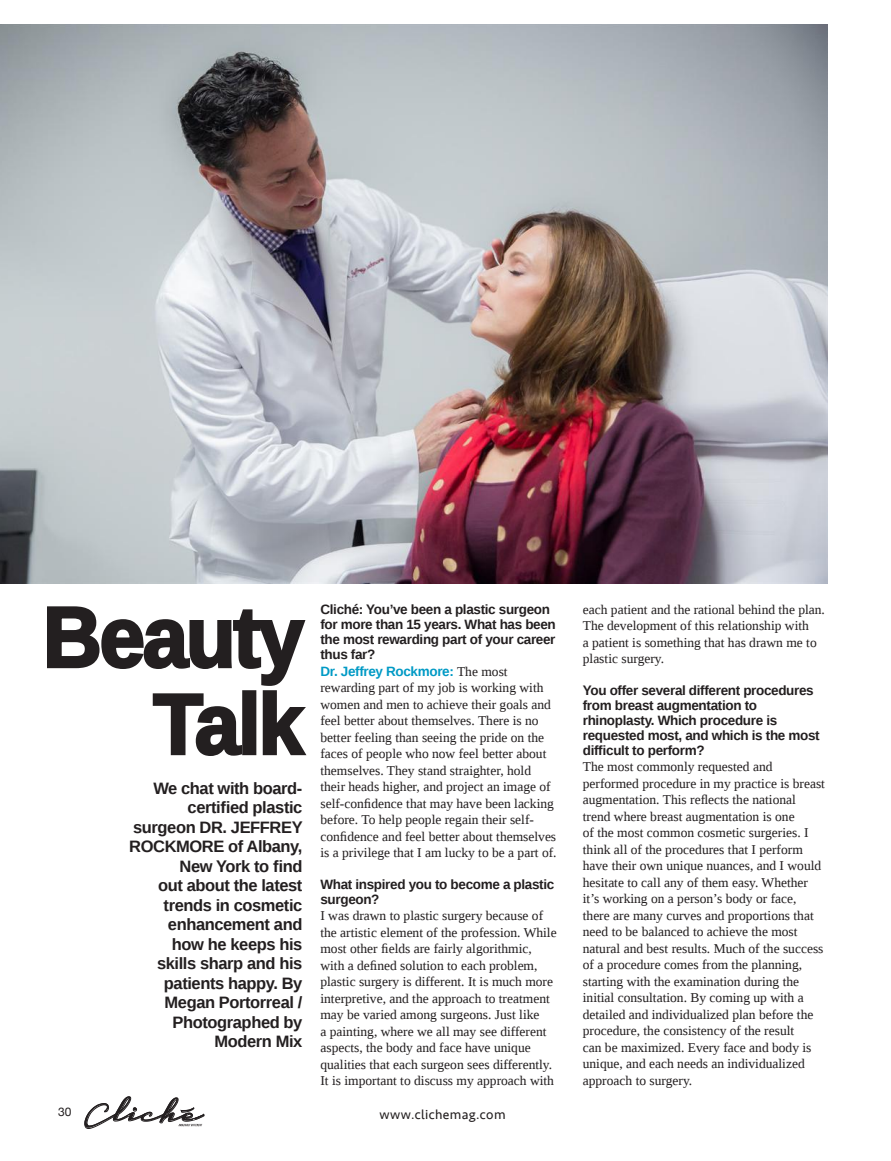
<style>
.page{position:relative;width:891px;height:1161px;background:#fff}
.page>*{position:absolute;margin:0;border:0;box-sizing:border-box;transform-origin:0 0}
.t1{font:700 85.5px "Liberation Sans";letter-spacing:-.025em;color:#231f20;scale:.95 1}
.t2{font:700 16.5px/19.5px "Liberation Sans";letter-spacing:-.025em;color:#231f20;text-align:justify}
.t3{font:13.5px/16.5px "Liberation Serif";color:#231f20}
.t4{font:700 13.5px/15px "Liberation Sans";letter-spacing:-.025em;color:#231f20}
.t5{font:13.5px "Seravek";letter-spacing:.025em;color:#231f20}
.t6{font:12px "Helvetica Neue";color:#231f20}
.s1{font-family:"Liberation Sans";font-weight:700;color:#009ac5}
</style>
<div class="page">
<img style="left:0;top:24px;width:827px;height:560px">
<svg style="left:45px;top:456px;width:264px;height:300px"></svg>
<svg style="left:84px;top:1096px;width:120px;height:33px"></svg>
<p class="t1" style="left:43px;top:589px;width:276px">Beauty</p>
<p class="t1" style="left:153px;top:676px;width:160px">Talk</p>
<p class="t2" style="left:153px;top:778px;width:150px">We chat with board-</p>
<p class="t2" style="left:129px;top:798px;width:175px;text-indent:58px">certified plastic surgeon DR. JEFFREY ROCKMORE of Albany,</p>
<p class="t2" style="left:158px;top:856px;width:146px;text-align:right">New York to find out about the latest</p>
<p class="t2" style="left:164px;top:895px;width:140px">trends in cosmetic enhancement and</p>
<p class="t2" style="left:172px;top:934px;width:132px">how he keeps his</p>
<p class="t2" style="left:157px;top:954px;width:147px;text-align:center">skills sharp and his patients happy. By<br>Megan Portorreal /</p>
<p class="t2" style="left:173px;top:1012px;width:131px">Photographed by</p>
<h4 class="t2" style="left:214px;top:1032px;width:89px">Modern Mix</h4>
<p class="t4" style="left:320px;top:602px;width:231px">Cliché: You’ve been a plastic surgeon</p>
<p class="t4" style="left:320px;top:617px;width:237px">for more than 15 years. What has been</p>
<p class="t4" style="left:320px;top:632px;width:237px">the most rewarding part of your career thus far?</p>
<p class="t3" style="left:320px;top:663px;width:225px"><span class="s1">Dr. Jeffrey Rockmore:</span> The most rewarding part of my job is working with</p>
<p class="t3" style="left:320px;top:696px;width:232px">women and men to achieve their goals and</p>
<p class="t3" style="left:320px;top:712px;width:220px">feel better about themselves. There is no</p>
<p class="t3" style="left:320px;top:729px;width:228px">better feeling than seeing the pride on the faces of people who now feel better about</p>
<p class="t3" style="left:320px;top:762px;width:212px">themselves. They stand straighter, hold</p>
<p class="t3" style="left:320px;top:778px;width:232px">their heads higher, and project an image of</p>
<p class="t3" style="left:320px;top:795px;width:238px">self-confidence that may have been lacking before. To help people regain their self&shy;confidence and feel better about themselves is a privilege that I am lucky to be a part of.</p>
<p class="t4" style="left:320px;top:877px;width:235px">What inspired you to become a plastic surgeon?</p>
<p class="t3" style="left:320px;top:907px;width:238px">I was drawn to plastic surgery because of the artistic element of the profession. While</p>
<p class="t3" style="left:320px;top:940px;width:219px">most other fields are fairly algorithmic, with a defined solution to each problem,</p>
<p class="t3" style="left:320px;top:973px;width:234px">plastic surgery is different. It is much more interpretive, and the approach to treatment</p>
<p class="t3" style="left:320px;top:1006px;width:221px">may be varied among surgeons. Just like</p>
<p class="t3" style="left:320px;top:1023px;width:235px">a painting, where we all may see different aspects, the body and face have unique qualities that each surgeon sees differently.<br>It is important to discuss my approach with</p>
<p class="t6" style="left:58px;top:1104px;width:15px">30</p>
<p class="t5" style="left:380px;top:1107px;width:128px">www.clichemag.com</p>
<p class="t3" style="left:583px;top:601px;width:244px">each patient and the rational behind the plan.</p>
<p class="t3" style="left:583px;top:617px;width:228px">The development of this relationship with</p>
<p class="t3" style="left:583px;top:634px;width:235px">a patient is something that has drawn me to plastic surgery.</p>
<p class="t4" style="left:583px;top:683px;width:238px">You offer several different procedures from breast augmentation to rhinoplasty. Which procedure is requested most, and which is the most difficult to perform?</p>
<p class="t3" style="left:583px;top:758px;width:191px">The most commonly requested and</p>
<p class="t3" style="left:583px;top:775px;width:244px">performed procedure in my practice is breast</p>
<p class="t3" style="left:583px;top:791px;width:215px">augmentation. This reflects the national</p>
<p class="t3" style="left:583px;top:808px;width:227px">trend where breast augmentation is one of the most common cosmetic surgeries. I</p>
<p class="t3" style="left:583px;top:841px;width:222px">think all of the procedures that I perform</p>
<p class="t3" style="left:583px;top:857px;width:240px">have their own unique nuances, and I would hesitate to call any of them easy. Whether</p>
<p class="t3" style="left:583px;top:890px;width:215px">it’s working on a person’s body or face,</p>
<p class="t3" style="left:583px;top:907px;width:242px">there are many curves and proportions that need to be balanced to achieve the most natural and best results. Much of the success of a procedure comes from the planning, starting with the examination during the initial consultation. By coming up with a detailed and individualized plan before the procedure, the consistency of the result<br>can be maximized. Every face and body is unique, and each needs an individualized approach to surgery.</p>
</div>
